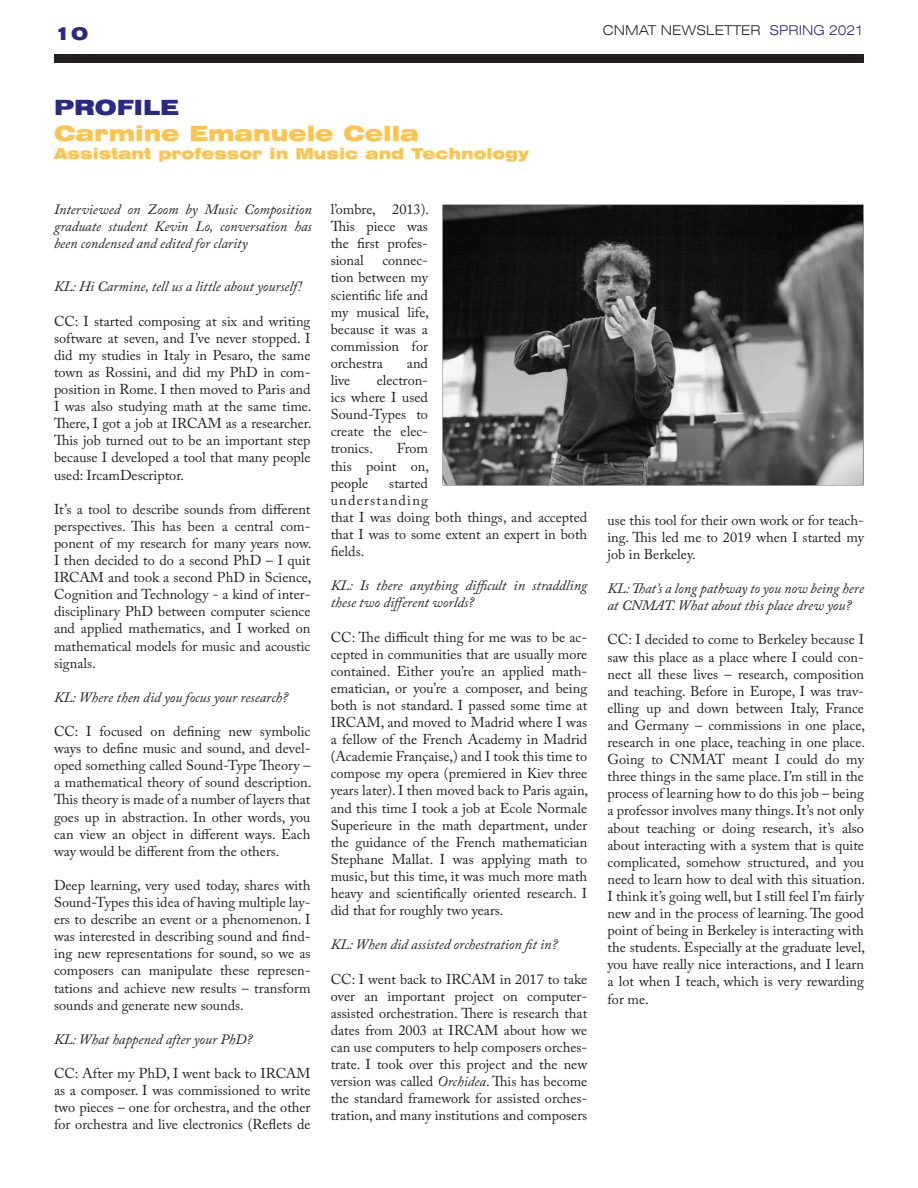
<style>
.page{position:relative;width:918px;height:1188px;background:#fff}
.page>*{position:absolute;margin:0;border:0;box-sizing:border-box;transform-origin:0 0}
.t1{font:900 expanded 21px "Swiss 721 BT";color:#fec34d}
.t2{font:900 expanded 21px "Swiss 721 BT";color:#2a2a86}
.t3{font:900 expanded 18px "Swiss 721 BT";color:#2a2a86}
.t4{font:900 expanded 15px "Swiss 721 BT";color:#fec34d}
.t5{font:14.25px/17.1px "Adobe Caslon Pro";color:#231f20;text-align:justify}
.t6{font:italic 14.25px/17.1px "Adobe Caslon Pro";color:#231f20}
.t7{font:300 expanded 13.5px "Swiss 721 BT";color:#231f20}
.s1{color:#2a2a86}
.s2{font-style:italic}
</style>
<div class="page">
<div style="left:54px;top:54px;width:810px;height:9px;background:#231f20"></div>
<img style="left:442px;top:204px;width:421px;height:281px">
<p class="t3" style="left:54px;top:22px;width:36px">10</p>
<p class="t7" style="left:603px;top:22px;width:263px">CNMAT NEWSLETTER <span class="s1">SPRING 2021</span></p>
<h1 class="t2" style="left:54px;top:95px;width:126px">PROFILE</h1>
<h1 class="t1" style="left:54px;top:120px;width:366px">Carmine Emanuele Cella</h1>
<p class="t4" style="left:54px;top:144px;width:477px">Assistant professor in Music and Technology</p>
<p class="t6" style="left:54px;top:201px;width:259px;text-align:justify">Interviewed on Zoom by Music Composition graduate student Kevin Lo, conversation has been condensed and edited for clarity</p>
<p class="t6" style="left:54px;top:278px;width:250px">KL: Hi Carmine, tell us a little about yourself!</p>
<p class="t5" style="left:54px;top:312px;width:259px">CC: I started composing at six and writing software at seven, and I’ve never stopped. I did my studies in Italy in Pesaro, the same town as Rossini, and did my PhD in com&shy;position in Rome. I then moved to Paris and I was also studying math at the same time.<br>There, I got a job at IRCAM as a researcher.<br>This job turned out to be an important step because I developed a tool that many people used: IrcamDescriptor.</p>
<p class="t5" style="left:54px;top:500px;width:259px">It’s a tool to describe sounds from different perspectives. This has been a central com&shy;ponent of my research for many years now.<br>I then decided to do a second PhD – I quit IRCAM and took a second PhD in Science, Cognition and Technology - a kind of inter&shy;disciplinary PhD between computer science and applied mathematics, and I worked on mathematical models for music and acoustic signals.</p>
<p class="t6" style="left:54px;top:688px;width:236px">KL: Where then did you focus your research?</p>
<p class="t5" style="left:54px;top:723px;width:259px">CC: I focused on defining new symbolic ways to define music and sound, and devel&shy;oped something called Sound-Type Theory – a mathematical theory of sound description.<br>This theory is made of a number of layers that goes up in abstraction. In other words, you can view an object in different ways. Each way would be different from the others.</p>
<p class="t5" style="left:54px;top:876px;width:258px">Deep learning, very used today, shares with Sound-Types this idea of having multiple lay&shy;ers to describe an event or a phenomenon. I was interested in describing sound and find&shy;ing new representations for sound, so we as composers can manipulate these represen&shy;tations and achieve new results – transform sounds and generate new sounds.</p>
<p class="t6" style="left:54px;top:1030px;width:200px">KL: What happened after your PhD?</p>
<p class="t5" style="left:54px;top:1065px;width:258px">CC: After my PhD, I went back to IRCAM as a composer. I was commissioned to write two pieces – one for orchestra, and the other for orchestra and live electronics (Reflets de</p>
<p class="t5" style="left:331px;top:201px;width:100px">l’ombre, 2013).<br>This piece was the first profes&shy;sional</p>
<p class="t5" style="left:331px;top:252px;width:100px;text-indent:52px">connec&shy;tion between my scientific life and my musical life, because it was a commission for orchestra</p>
<p class="t5" style="left:407px;top:355px;width:23px">and</p>
<p class="t5" style="left:331px;top:372px;width:21px">live</p>
<p class="t5" style="left:331px;top:372px;width:99px;text-indent:46px">electron&shy;ics where I used Sound-Types to create the elec&shy;tronics.</p>
<p class="t5" style="left:331px;top:440px;width:100px;text-indent:66px">From this point on, people</p>
<p class="t5" style="left:331px;top:474px;width:258px;text-align:left;text-indent:59px">started<br>understanding<br>that I was doing both things, and accepted that I was to some extent an expert in both fields.</p>
<p class="t6" style="left:331px;top:577px;width:258px">KL: Is there anything difficult in straddling these two different worlds?</p>
<p class="t5" style="left:331px;top:628px;width:259px">CC: The difficult thing for me was to be ac&shy;cepted in communities that are usually more contained. Either you’re an applied math&shy;ematician, or you’re a composer, and being both is not standard. I passed some time at IRCAM, and moved to Madrid where I was a fellow of the French Academy in Madrid (Academie Française,) and I took this time to compose my opera (premiered in Kiev three years later). I then moved back to Paris again, and this time I took a job at Ecole Normale Superieure in the math department, under the guidance of the French mathematician Stephane Mallat. I was applying math to music, but this time, it was much more math heavy and scientifically oriented research. I did that for roughly two years.</p>
<p class="t6" style="left:331px;top:936px;width:229px">KL: When did assisted orchestration fit in?</p>
<p class="t5" style="left:331px;top:970px;width:258px">CC: I went back to IRCAM in 2017 to take over an important project on computer&shy;assisted orchestration. There is research that dates from 2003 at IRCAM about how we can use computers to help composers orches&shy;trate. I took over this project and the new version was called <span class="s2">Orchidea</span>. This has become the standard framework for assisted orches&shy;tration, and many institutions and composers</p>
<p class="t5" style="left:608px;top:511px;width:258px">use this tool for their own work or for teach&shy;ing. This led me to 2019 when I started my job in Berkeley.</p>
<p class="t6" style="left:608px;top:580px;width:258px">KL: That’s a long pathway to you now being here at CNMAT. What about this place drew you?</p>
<p class="t5" style="left:608px;top:631px;width:259px">CC: I decided to come to Berkeley because I saw this place as a place where I could con&shy;nect all these lives – research, composition and teaching. Before in Europe, I was trav&shy;elling up and down between Italy, France and Germany – commissions in one place, research in one place, teaching in one place.<br>Going to CNMAT meant I could do my three things in the same place. I’m still in the process of learning how to do this job – being a professor involves many things. It’s not only about teaching or doing research, it’s also about interacting with a system that is quite complicated, somehow structured, and you need to learn how to deal with this situation.<br>I think it’s going well, but I still feel I’m fairly new and in the process of learning. The good point of being in Berkeley is interacting with the students. Especially at the graduate level, you have really nice interactions, and I learn a lot when I teach, which is very rewarding for me.</p>
</div>
